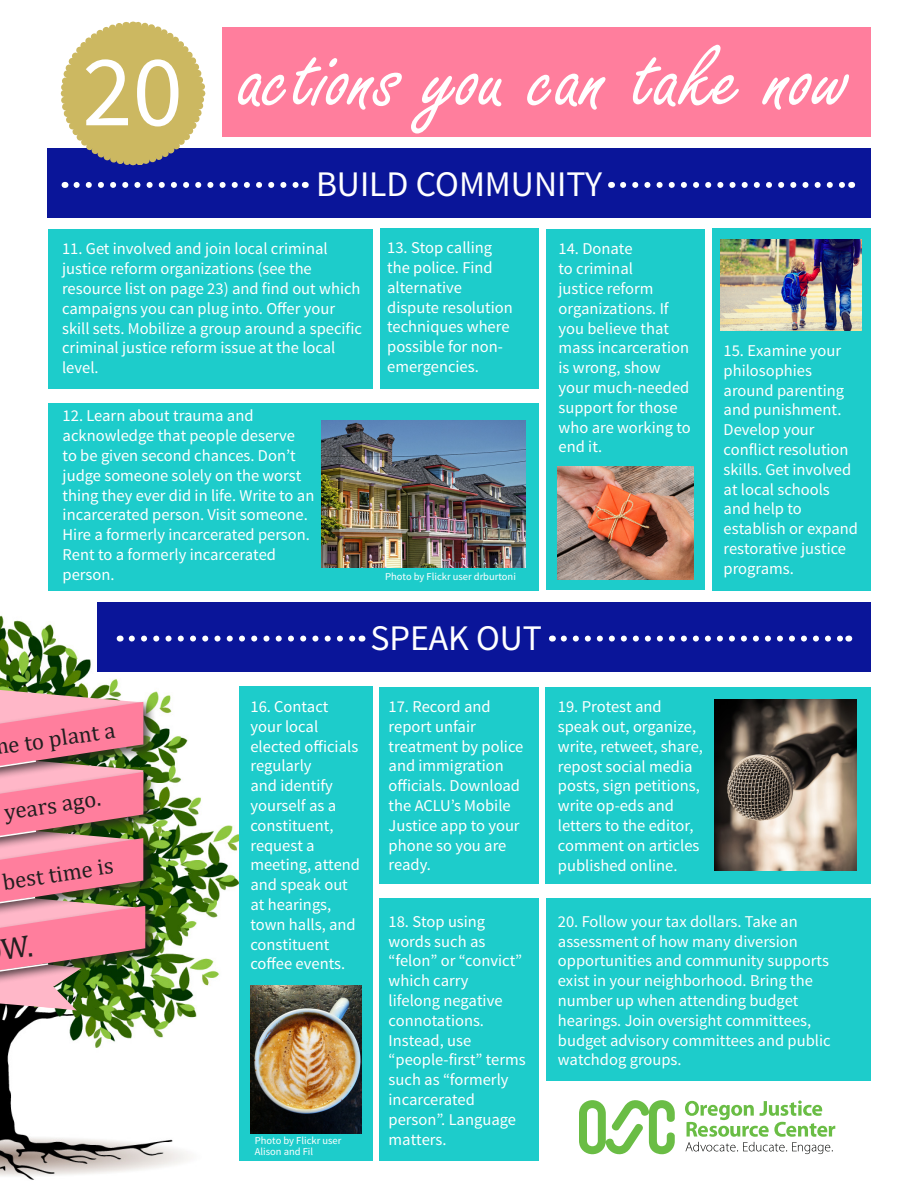
<style>
.page{position:relative;width:918px;height:1188px;background:#fff}
.page>*{position:absolute;margin:0;border:0;box-sizing:border-box;transform-origin:0 0}
.t1{font:97.5px "Freestyle Script";color:#fff}
.t2{font:36px "Source Sans Pro";color:#fff}
.t3{font:22.95px "Cambria Math";color:#231f20}
.t4{font:16.5px/19.8px "Source Sans Pro";color:#fff}
.t5{font:10.5px/10.5px "Source Sans Pro";color:#fff}
.s1{font-family:"Source Sans Pro";font-size:101.4px}
</style>
<div class="page">
<div style="left:47px;top:148px;width:824px;height:70px;background:#0a1599"></div>
<svg style="left:77px;top:182px;width:222px;height:6px"></svg>
<svg style="left:623px;top:182px;width:222px;height:6px"></svg>
<div style="left:48px;top:230px;width:325px;height:159px;background:#1dcccb"></div>
<div style="left:380px;top:228px;width:159px;height:161px;background:#1dcccb"></div>
<div style="left:546px;top:230px;width:159px;height:360px;background:#1dcccb"></div>
<img style="left:557px;top:467px;width:137px;height:112px">
<div style="left:48px;top:403px;width:491px;height:187px;background:#1dcccb"></div>
<img style="left:322px;top:420px;width:204px;height:148px">
<div style="left:712px;top:228px;width:159px;height:362px;background:#1dcccb"></div>
<img style="left:720px;top:239px;width:142px;height:92px">
<div style="left:222px;top:27px;width:649px;height:109px;background:#ff7e9d"></div>
<svg style="left:60px;top:21px;width:146px;height:145px"></svg>
<div style="left:64px;top:25px;width:137px;height:137px;background:#ccb861;border-radius:50%"></div>
<div style="left:238px;top:687px;width:135px;height:474px;background:#1dcccb"></div>
<div style="left:379px;top:687px;width:160px;height:196px;background:#1dcccb"></div>
<div style="left:379px;top:899px;width:160px;height:262px;background:#1dcccb"></div>
<div style="left:545px;top:687px;width:326px;height:196px;background:#1dcccb"></div>
<div style="left:546px;top:899px;width:325px;height:182px;background:#1dcccb"></div>
<img style="left:250px;top:986px;width:112px;height:147px">
<img style="left:715px;top:700px;width:141px;height:171px">
<svg style="left:579px;top:1100px;width:96px;height:54px"></svg>
<svg style="left:685px;top:1101px;width:150px;height:53px"></svg>
<img style="left:0;top:615px;width:238px;height:565px">
<div style="left:0;top:699px;width:156px;height:101px;background:#231f20;opacity:.75"></div>
<div style="left:0;top:769px;width:156px;height:102px;background:#231f20;opacity:.75"></div>
<div style="left:0;top:835px;width:156px;height:102px;background:#231f20;opacity:.75"></div>
<div style="left:0;top:903px;width:158px;height:101px;background:#231f20;opacity:.75"></div>
<div style="left:97px;top:602px;width:774px;height:69px;background:#0a1599"></div>
<svg style="left:132px;top:636px;width:223px;height:6px"></svg>
<svg style="left:564px;top:636px;width:278px;height:6px"></svg>
<svg style="left:0;top:690px;width:145px;height:320px;background:#d2858c"></svg>
<h1 class="t1" style="left:82px;top:25px;width:771px"><span class="s1">20</span> actions you can take now</h1>
<h2 class="t2" style="left:316px;top:162px;width:287px">BUILD COMMUNITY</h2>
<p class="t4" style="left:62px;top:239px;width:301px">11. Get involved and join local criminal justice reform organizations (see the resource list on page 23) and find out which campaigns you can plug into. Offer your skill sets. Mobilize a group around a specific criminal justice reform issue at the local level.</p>
<p class="t4" style="left:387px;top:238px;width:127px">13. Stop calling the police. Find alternative dispute resolution techniques where possible for non&shy;emergencies.</p>
<p class="t4" style="left:559px;top:239px;width:134px">14. Donate<br>to criminal<br>justice reform organizations. If you believe that mass incarceration is wrong, show your much-needed support for those who are working to end it.</p>
<p class="t4" style="left:63px;top:406px;width:253px">12. Learn about trauma and acknowledge that people deserve<br>to be given second chances. Don’t judge someone solely on the worst thing they ever did in life. Write to an incarcerated person. Visit someone.<br>Hire a formerly incarcerated person.<br>Rent to a formerly incarcerated person.</p>
<p class="t5" style="left:385px;top:571px;width:132px">Photo by Flickr user drburtoni</p>
<h2 class="t2" style="left:370px;top:616px;width:173px">SPEAK OUT</h2>
<p class="t4" style="left:724px;top:341px;width:136px">15. Examine your philosophies around parenting and punishment.<br>Develop your conflict resolution skills. Get involved at local schools and help to establish or expand restorative justice programs.</p>
<h3 class="t3" style="left:7px;top:735px;width:110px;rotate:-8deg">e to plant a</h3>
<h3 class="t3" style="left:3px;top:803px;width:99px;rotate:-9deg">years ago.</h3>
<h3 class="t3" style="left:1px;top:872px;width:114px;rotate:-9deg">best time is</h3>
<p class="t4" style="left:250px;top:697px;width:111px">16. Contact your local elected officials regularly<br>and identify yourself as a constituent, request a meeting, attend and speak out at hearings, town halls, and constituent coffee events.</p>
<p class="t4" style="left:389px;top:697px;width:136px">17. Record and report unfair treatment by police and immigration officials. Download the ACLU’s Mobile<br>Justice app to your phone so you are ready.</p>
<p class="t4" style="left:389px;top:912px;width:139px">18. Stop using words such as “felon” or “convict” which carry<br>lifelong negative connotations.<br>Instead, use “people-first” terms such as “formerly incarcerated person”. Language matters.</p>
<p class="t5" style="left:255px;top:1136px;width:88px">Photo by Flickr user<br>Alison and Fil</p>
<p class="t4" style="left:558px;top:697px;width:147px">19. Protest and speak out, organize, write, retweet, share, repost social media posts, sign petitions, write op-eds and letters to the editor, comment on articles published online.</p>
<p class="t4" style="left:558px;top:912px;width:274px">20. Follow your tax dollars. Take an assessment of how many diversion opportunities and community supports exist in your neighborhood. Bring the number up when attending budget hearings. Join oversight committees, budget advisory committees and public watchdog groups.</p>
</div>
